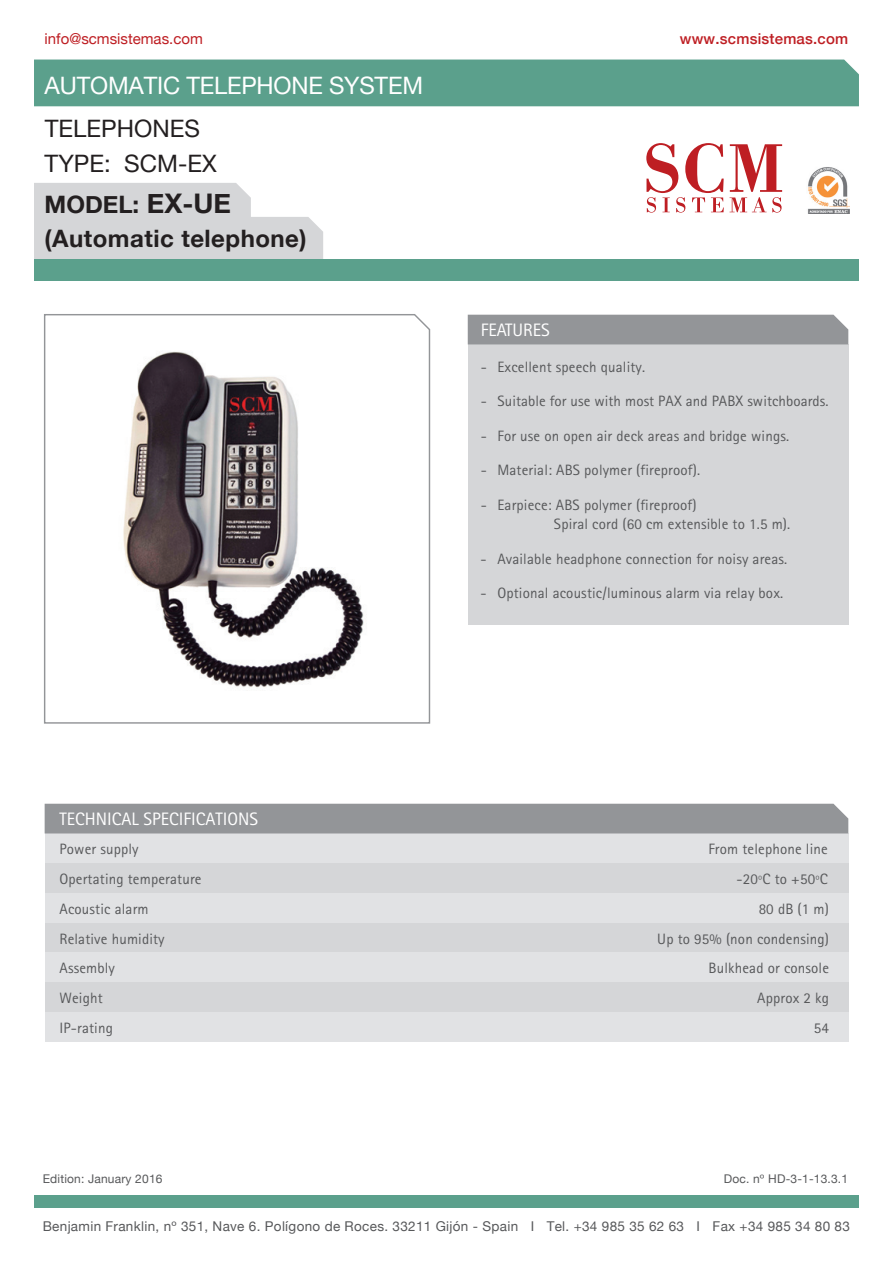
<style>
.page{position:relative;width:893px;height:1263px;background:#fff}
.page>*{position:absolute;margin:0;border:0;box-sizing:border-box;transform-origin:0 0}
.t1{font:24px/41.1px "Helvetica Neue";color:#231f20}
.t2{font:24px "Helvetica Neue";letter-spacing:-.01em;color:#fff}
.t3{font:700 24px "Helvetica Neue";letter-spacing:.02em;color:#231f20}
.t4{font:18px "Rotis Sans Serif";color:#fff}
.t5{font:15px/19.5px "Rotis Sans Serif";letter-spacing:.01em;color:#57585a}
.t6{font:15px "Helvetica Neue";color:#be1e23}
.t7{font:500 15px "Helvetica Neue";letter-spacing:.015em;color:#be1e23}
.t8{font:13.5px "Helvetica Neue";letter-spacing:.025em;color:#57585a}
.t9{font:12px "Helvetica Neue";letter-spacing:.015em;color:#57585a}
.s1{font-weight:700}
.s2{font-weight:700;font-size:27px}
</style>
<div class="page">
<svg style="left:34px;top:183px;width:289px;height:76px;background:#dadadc"></svg>
<div style="left:34px;top:60px;width:825px;height:46px;background:#5ba08c"></div>
<div style="left:34px;top:259px;width:825px;height:22px;background:#5ba08c"></div>
<div style="left:34px;top:1195px;width:825px;height:13px;background:#5ba08c"></div>
<img style="left:807px;top:167px;width:43px;height:46px">
<svg style="left:646px;top:143px;width:136px;height:70px"></svg>
<div style="left:468px;top:344px;width:380px;height:281px;background:#d5d6d8"></div>
<div style="left:468px;top:315px;width:380px;height:29px;background:#939598"></div>
<svg style="left:44px;top:314px;width:387px;height:410px"></svg>
<div style="left:45px;top:833px;width:803px;height:30px;background:#e1e2e4"></div>
<div style="left:45px;top:804px;width:803px;height:29px;background:#939598"></div>
<div style="left:45px;top:863px;width:803px;height:30px;background:#d5d6d8"></div>
<div style="left:45px;top:893px;width:803px;height:30px;background:#e1e2e4"></div>
<div style="left:45px;top:923px;width:803px;height:29px;background:#d5d6d8"></div>
<div style="left:45px;top:952px;width:803px;height:30px;background:#e1e2e4"></div>
<div style="left:45px;top:982px;width:803px;height:30px;background:#d5d6d8"></div>
<div style="left:45px;top:1012px;width:803px;height:30px;background:#e1e2e4"></div>
<img style="left:101px;top:339px;width:272px;height:361px">
<p class="t6" style="left:45px;top:28px;width:160px">info@scmsistemas.com</p>
<h1 class="t2" style="left:45px;top:68px;width:380px">AUTOMATIC TELEPHONE SYSTEM</h1>
<h1 class="t1" style="left:45px;top:110px;width:157px">TELEPHONES</h1>
<h1 class="t1" style="left:45px;top:144px;width:188px">TYPE: SCM-EX<br><span class="s1">MODEL:</span> <span class="s2">EX-UE</span></h1>
<h1 class="t3" style="left:45px;top:219px;width:263px">(Automatic telephone)</h1>
<p class="t7" style="left:680px;top:26px;width:170px">www.scmsistemas.com</p>
<p class="t4" style="left:481px;top:319px;width:71px">FEATURES</p>
<p class="t5" style="left:481px;top:357px;width:166px">- Excellent speech quality.</p>
<p class="t5" style="left:481px;top:391px;width:349px">- Suitable for use with most PAX and PABX switchboards.</p>
<p class="t5" style="left:481px;top:426px;width:310px">- For use on open air deck areas and bridge wings.</p>
<p class="t5" style="left:481px;top:460px;width:221px">- Material: ABS polymer (fireproof).</p>
<p class="t5" style="left:554px;top:495px;width:238px;text-indent:-73px">- Earpiece: ABS polymer (fireproof)<br>Spiral cord (60 cm extensible to 1.5 m).</p>
<p class="t5" style="left:480px;top:549px;width:308px">- Available headphone connection for noisy areas.</p>
<p class="t5" style="left:480px;top:583px;width:304px">- Optional acoustic/luminous alarm via relay box.</p>
<p class="t4" style="left:60px;top:808px;width:200px">TECHNICAL SPECIFICATIONS</p>
<p class="t5" style="left:60px;top:839px;width:81px">Power supply</p>
<p class="t5" style="left:708px;top:839px;width:121px">From telephone line</p>
<p class="t5" style="left:60px;top:869px;width:143px">Opertating temperature</p>
<p class="t5" style="left:737px;top:869px;width:93px">-20ºC to +50ºC</p>
<p class="t5" style="left:60px;top:899px;width:91px">Acoustic alarm</p>
<p class="t5" style="left:759px;top:899px;width:72px">80 dB (1 m)</p>
<p class="t5" style="left:60px;top:929px;width:107px">Relative humidity</p>
<p class="t5" style="left:657px;top:929px;width:173px">Up to 95% (non condensing)</p>
<p class="t5" style="left:60px;top:958px;width:57px">Assembly</p>
<p class="t5" style="left:709px;top:958px;width:122px">Bulkhead or console</p>
<p class="t5" style="left:60px;top:988px;width:45px">Weight</p>
<p class="t5" style="left:757px;top:988px;width:73px">Approx 2 kg</p>
<p class="t5" style="left:60px;top:1018px;width:55px">IP-rating</p>
<p class="t5" style="left:814px;top:1018px;width:17px">54</p>
<p class="t9" style="left:724px;top:1170px;width:126px">Doc. nº HD-3-1-13.3.1</p>
<p class="t8" style="left:43px;top:1216px;width:809px">Benjamin Franklin, nº 351, Nave 6. Polígono de Roces. 33211 Gijón - Spain I Tel. +34 985 35 62 63 I Fax +34 985 34 80 83</p>
<p class="t9" style="left:43px;top:1170px;width:121px">Edition: January 2016</p>
</div>
